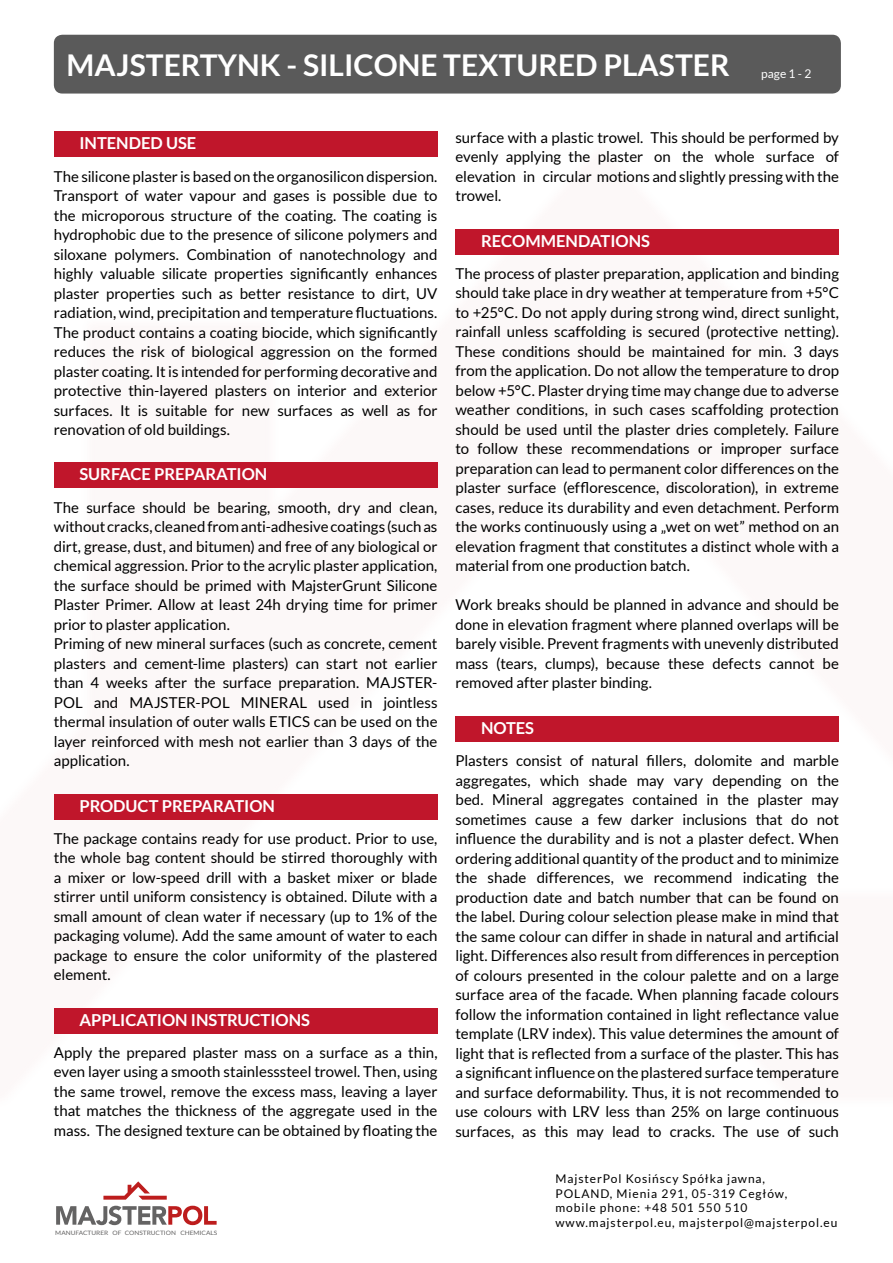
<style>
.page{position:relative;width:893px;height:1263px;background:#fff}
.page>*{position:absolute;margin:0;border:0;box-sizing:border-box;transform-origin:0 0}
.t1{font:700 30px "Lato";color:#fff}
.t2{font:700 16.5px "Lato";color:#fff}
.t3{font:15px/19.5px "Lato";color:#000;text-align:justify}
.t4{font:12px/14.4px "Lato";letter-spacing:.075em;color:#000}
.t5{font:12px "Lato";color:#fff}
.t6{font:6px "Lato";color:#646363;scale:1.09 1}
</style>
<div class="page">
<div style="left:54px;top:35px;width:787px;height:59px;background:#5a5a5a;border-radius:9px"></div>
<svg style="left:56px;top:1206px;width:161px;height:19px"></svg>
<svg style="left:103px;top:1181px;width:64px;height:18px"></svg>
<div style="left:54px;top:132px;width:383px;height:25px;background:#c0162b"></div>
<div style="left:54px;top:463px;width:383px;height:25px;background:#c0162b"></div>
<div style="left:54px;top:794px;width:383px;height:25px;background:#c0162b"></div>
<div style="left:54px;top:1008px;width:383px;height:25px;background:#c0162b"></div>
<div style="left:455px;top:229px;width:384px;height:25px;background:#c0162b"></div>
<div style="left:455px;top:716px;width:384px;height:25px;background:#c0162b"></div>
<h1 class="t1" style="left:67px;top:48px;width:665px">MAJSTERTYNK - SILICONE TEXTURED PLASTER</h1>
<p class="t5" style="left:761px;top:67px;width:52px">page 1 - 2</p>
<p class="t2" style="left:79px;top:134px;width:118px">INTENDED USE</p>
<p class="t3" style="left:54px;top:166px;width:385px">The silicone plaster is based on the organosilicon dispersion.<br>Transport of water vapour and gases is possible due to the microporous structure of the coating. The coating is hydrophobic due to the presence of silicone polymers and siloxane polymers. Combination of nanotechnology and highly valuable silicate properties significantly enhances plaster properties such as better resistance to dirt, UV radiation, wind, precipitation and temperature fluctuations.<br>The product contains a coating biocide, which significantly reduces the risk of biological aggression on the formed plaster coating. It is intended for performing decorative and protective thin-layered plasters on interior and exterior surfaces. It is suitable for new surfaces as well as for renovation of old buildings.</p>
<p class="t2" style="left:79px;top:465px;width:189px">SURFACE PREPARATION</p>
<p class="t3" style="left:54px;top:497px;width:385px;text-align:left">The surface should be bearing, smooth, dry and clean, without cracks, cleaned from anti-adhesive coatings (such as dirt, grease, dust, and bitumen) and free of any biological or chemical aggression. Prior to the acrylic plaster application, the surface should be primed with MajsterGrunt Silicone Plaster Primer. Allow at least 24h drying time for primer prior to plaster application.<br>Priming of new mineral surfaces (such as concrete, cement plasters and cement-lime plasters) can start not earlier than 4 weeks after the surface preparation. MAJSTER-POL and MAJSTER-POL MINERAL used in jointless thermal insulation of outer walls ETICS can be used on the layer reinforced with mesh not earlier than 3 days of the application.</p>
<p class="t2" style="left:79px;top:796px;width:197px">PRODUCT PREPARATION</p>
<p class="t3" style="left:54px;top:828px;width:385px">The package contains ready for use product. Prior to use, the whole bag content should be stirred thoroughly with a mixer or low-speed drill with a basket mixer or blade stirrer until uniform consistency is obtained. Dilute with a small amount of clean water if necessary (up to 1% of the packaging volume). Add the same amount of water to each package to ensure the color uniformity of the plastered element.</p>
<p class="t2" style="left:79px;top:1010px;width:232px">APPLICATION INSTRUCTIONS</p>
<p class="t3" style="left:54px;top:1043px;width:385px">Apply the prepared plaster mass on a surface as a thin, even layer using a smooth stainlesssteel trowel. Then, using the same trowel, remove the excess mass, leaving a layer that matches the thickness of the aggregate used in the mass. The designed texture can be obtained by floating the</p>
<p class="t6" style="left:55px;top:1229px;width:150px">MANUFACTURER OF CONSTRUCTION CHEMICALS</p>
<p class="t3" style="left:455px;top:128px;width:385px">surface with a plastic trowel. This should be performed by evenly applying the plaster on the whole surface of elevation in circular motions and slightly pressing with the trowel.</p>
<p class="t2" style="left:481px;top:231px;width:171px">RECOMMENDATIONS</p>
<p class="t3" style="left:455px;top:264px;width:385px">The process of plaster preparation, application and binding should take place in dry weather at temperature from +5°C to +25°C. Do not apply during strong wind, direct sunlight, rainfall unless scaffolding is secured (protective netting).<br>These conditions should be maintained for min. 3 days from the application. Do not allow the temperature to drop below +5°C. Plaster drying time may change due to adverse weather conditions, in such cases scaffolding protection should be used until the plaster dries completely. Failure to follow these recommendations or improper surface preparation can lead to permanent color differences on the plaster surface (efflorescence, discoloration), in extreme cases, reduce its durability and even detachment. Perform the works continuously using a „wet on wet” method on an elevation fragment that constitutes a distinct whole with a material from one production batch.</p>
<p class="t3" style="left:455px;top:595px;width:385px">Work breaks should be planned in advance and should be done in elevation fragment where planned overlaps will be barely visible. Prevent fragments with unevenly distributed mass (tears, clumps), because these defects cannot be removed after plaster binding.</p>
<p class="t2" style="left:481px;top:718px;width:55px">NOTES</p>
<p class="t3" style="left:455px;top:751px;width:385px">Plasters consist of natural fillers, dolomite and marble aggregates, which shade may vary depending on the bed. Mineral aggregates contained in the plaster may sometimes cause a few darker inclusions that do not influence the durability and is not a plaster defect. When ordering additional quantity of the product and to minimize the shade differences, we recommend indicating the production date and batch number that can be found on the label. During colour selection please make in mind that the same colour can differ in shade in natural and artificial light. Differences also result from differences in perception of colours presented in the colour palette and on a large surface area of the facade. When planning facade colours follow the information contained in light reflectance value template (LRV index). This value determines the amount of light that is reflected from a surface of the plaster. This has a significant influence on the plastered surface temperature and surface deformability. Thus, it is not recommended to use colours with LRV less than 25% on large continuous surfaces, as this may lead to cracks. The use of such</p>
<p class="t4" style="left:556px;top:1172px;width:283px">MajsterPol Kosińscy Spółka jawna,<br>POLAND, Mienia 291, 05-319 Cegłów,<br>mobile phone: +48 501 550 510 www.majsterpol.eu, majsterpol@majsterpol.eu</p>
</div>
